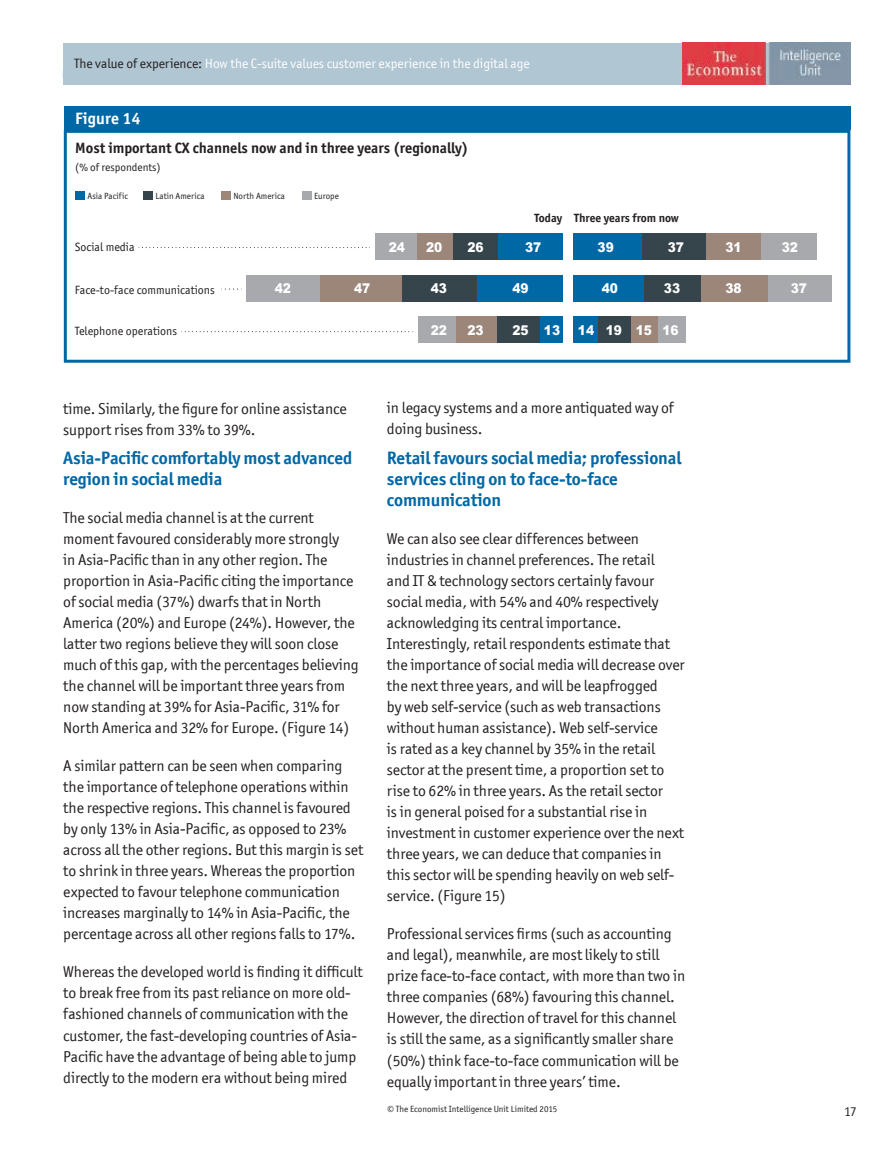
<style>
.page{position:relative;width:893px;height:1149px;background:#fff}
.page>*{position:absolute;margin:0;border:0;box-sizing:border-box;transform-origin:0 0}
.t1{font:700 18px/21px "Officina San ITC";letter-spacing:-.005em;color:#0068a5}
.t2{font:700 16.5px "Officina San ITC";letter-spacing:.01em;color:#fff}
.t3{font:15.75px/21px "Officina San ITC";letter-spacing:-.005em;color:#231f20}
.t4{font:700 15px "Officina San ITC";color:#231f20}
.t5{font:13.5px "Officina San ITC";letter-spacing:-.005em;color:#fff}
.t6{font:900 13.5px "Arial";color:#fff;scale:.9 1}
.t7{font:13.5px "Officina San ITC";color:#231f20}
.t8{font:12px "Officina San ITC";color:#231f20}
.t9{font:700 12px "Officina San ITC";color:#231f20}
.t10{font:11.25px "Officina San ITC";color:#231f20}
.t11{font:9px "Officina San ITC";color:#231f20}
.s1{color:#231f20}
</style>
<div class="page">
<div style="left:63px;top:43px;width:787px;height:42px;background:#b0c6d2"></div>
<img style="left:682px;top:43px;width:168px;height:41px">
<svg style="left:64px;top:130px;width:786px;height:232px"></svg>
<div style="left:64px;top:106px;width:786px;height:24px;background:#0068a5"></div>
<div style="left:760px;top:234px;width:56px;height:26px;background:#a8a9ad"></div>
<div style="left:767px;top:275px;width:65px;height:26px;background:#a8a9ad"></div>
<div style="left:657px;top:316px;width:28px;height:26px;background:#a8a9ad"></div>
<div style="left:706px;top:234px;width:54px;height:26px;background:#9b8679"></div>
<div style="left:701px;top:275px;width:66px;height:26px;background:#9b8679"></div>
<div style="left:631px;top:316px;width:26px;height:26px;background:#9b8679"></div>
<div style="left:641px;top:234px;width:65px;height:26px;background:#36444b"></div>
<div style="left:643px;top:275px;width:58px;height:26px;background:#36444b"></div>
<div style="left:598px;top:316px;width:33px;height:26px;background:#36444b"></div>
<div style="left:573px;top:234px;width:68px;height:26px;background:#0068a5"></div>
<div style="left:573px;top:275px;width:70px;height:26px;background:#0068a5"></div>
<div style="left:573px;top:316px;width:25px;height:26px;background:#0068a5"></div>
<div style="left:376px;top:234px;width:42px;height:26px;background:#a8a9ad"></div>
<div style="left:246px;top:275px;width:74px;height:26px;background:#a8a9ad"></div>
<div style="left:418px;top:316px;width:38px;height:26px;background:#a8a9ad"></div>
<div style="left:418px;top:234px;width:35px;height:26px;background:#9b8679"></div>
<div style="left:320px;top:275px;width:82px;height:26px;background:#9b8679"></div>
<div style="left:456px;top:316px;width:41px;height:26px;background:#9b8679"></div>
<div style="left:453px;top:234px;width:45px;height:26px;background:#36444b"></div>
<div style="left:402px;top:275px;width:75px;height:26px;background:#36444b"></div>
<div style="left:497px;top:316px;width:43px;height:26px;background:#36444b"></div>
<div style="left:498px;top:234px;width:65px;height:26px;background:#0068a5"></div>
<div style="left:477px;top:275px;width:86px;height:26px;background:#0068a5"></div>
<div style="left:540px;top:316px;width:23px;height:26px;background:#0068a5"></div>
<div style="left:75px;top:191px;width:10px;height:9px;background:#0068a5"></div>
<div style="left:143px;top:191px;width:10px;height:9px;background:#36444b"></div>
<div style="left:221px;top:191px;width:10px;height:9px;background:#9b8679"></div>
<div style="left:302px;top:191px;width:9px;height:9px;background:#a8a9ad"></div>
<svg style="left:221px;top:288px;width:21px;height:1px"></svg>
<svg style="left:139px;top:247px;width:231px;height:1px"></svg>
<svg style="left:182px;top:331px;width:231px;height:1px"></svg>
<p class="t5" style="left:74px;top:58px;width:457px"><span class="s1">The value of experience:</span> How the C-suite values customer experience in the digital age</p>
<p class="t2" style="left:75px;top:112px;width:67px">Figure 14</p>
<p class="t4" style="left:75px;top:141px;width:395px">Most important CX channels now and in three years (regionally)</p>
<p class="t10" style="left:75px;top:162px;width:87px">(% of respondents)</p>
<p class="t11" style="left:87px;top:192px;width:42px">Asia Pacific</p>
<p class="t11" style="left:156px;top:192px;width:51px">Latin America</p>
<p class="t11" style="left:233px;top:192px;width:53px">North America</p>
<p class="t11" style="left:314px;top:192px;width:26px">Europe</p>
<p class="t8" style="left:75px;top:242px;width:61px">Social media</p>
<p class="t9" style="left:534px;top:212px;width:146px">Today Three years from now</p>
<p class="t6" style="left:389px;top:239px;width:20px">24</p>
<p class="t6" style="left:598px;top:239px;width:20px">39</p>
<p class="t6" style="left:668px;top:239px;width:20px">37</p>
<p class="t6" style="left:725px;top:239px;width:20px">31</p>
<p class="t6" style="left:782px;top:239px;width:20px">32</p>
<p class="t6" style="left:426px;top:239px;width:20px">20</p>
<p class="t6" style="left:467px;top:239px;width:20px">26</p>
<p class="t6" style="left:525px;top:239px;width:20px">37</p>
<p class="t8" style="left:75px;top:284px;width:141px">Face-to-face communications</p>
<p class="t8" style="left:75px;top:326px;width:104px">Telephone operations</p>
<p class="t6" style="left:275px;top:280px;width:20px">42</p>
<p class="t6" style="left:354px;top:280px;width:20px">47</p>
<p class="t6" style="left:431px;top:280px;width:20px">43</p>
<p class="t6" style="left:512px;top:280px;width:20px">49</p>
<p class="t6" style="left:602px;top:280px;width:20px">40</p>
<p class="t6" style="left:664px;top:280px;width:20px">33</p>
<p class="t6" style="left:725px;top:280px;width:20px">38</p>
<p class="t6" style="left:791px;top:280px;width:20px">37</p>
<p class="t6" style="left:431px;top:322px;width:20px">22</p>
<p class="t6" style="left:578px;top:322px;width:113px">14 19 15 16</p>
<p class="t6" style="left:467px;top:322px;width:20px">23</p>
<p class="t6" style="left:512px;top:322px;width:55px">25 13</p>
<p class="t3" style="left:63px;top:397px;width:285px">time. Similarly, the figure for online assistance support rises from 33% to 39%.</p>
<p class="t1" style="left:63px;top:447px;width:291px">Asia-Pacific comfortably most advanced region in social media</p>
<p class="t3" style="left:63px;top:508px;width:297px">The social media channel is at the current moment favoured considerably more strongly<br>in Asia-Pacific than in any other region. The proportion in Asia-Pacific citing the importance of social media (37%) dwarfs that in North America (20%) and Europe (24%). However, the latter two regions believe they will soon close much of this gap, with the percentages believing the channel will be important three years from now standing at 39% for Asia-Pacific, 31% for North America and 32% for Europe. (Figure 14)</p>
<p class="t3" style="left:63px;top:756px;width:302px">A similar pattern can be seen when comparing the importance of telephone operations within the respective regions. This channel is favoured by only 13% in Asia-Pacific, as opposed to 23% across all the other regions. But this margin is set to shrink in three years. Whereas the proportion expected to favour telephone communication increases marginally to 14% in Asia-Pacific, the percentage across all other regions falls to 17%.</p>
<p class="t3" style="left:63px;top:961px;width:301px">Whereas the developed world is finding it difficult to break free from its past reliance on more old&shy;fashioned channels of communication with the customer, the fast-developing countries of Asia-Pacific have the advantage of being able to jump directly to the modern era without being mired</p>
<p class="t3" style="left:387px;top:398px;width:288px">in legacy systems and a more antiquated way of doing business.</p>
<p class="t1" style="left:387px;top:447px;width:296px">Retail favours social media; professional services cling on to face-to-face communication</p>
<p class="t3" style="left:387px;top:529px;width:299px">We can also see clear differences between industries in channel preferences. The retail<br>and IT &amp; technology sectors certainly favour social media, with 54% and 40% respectively acknowledging its central importance.<br>Interestingly, retail respondents estimate that the importance of social media will decrease over the next three years, and will be leapfrogged<br>by web self-service (such as web transactions without human assistance). Web self-service<br>is rated as a key channel by 35% in the retail sector at the present time, a proportion set to rise to 62% in three years. As the retail sector<br>is in general poised for a substantial rise in investment in customer experience over the next three years, we can deduce that companies in this sector will be spending heavily on web self&shy;service. (Figure 15)</p>
<p class="t3" style="left:387px;top:923px;width:300px">Professional services firms (such as accounting and legal), meanwhile, are most likely to still prize face-to-face contact, with more than two in three companies (68%) favouring this channel.<br>However, the direction of travel for this channel is still the same, as a significantly smaller share (50%) think face-to-face communication will be equally important in three years’ time.</p>
<p class="t11" style="left:387px;top:1104px;width:171px">© The Economist Intelligence Unit Limited 2015</p>
<p class="t7" style="left:844px;top:1105px;width:14px">17</p>
</div>
